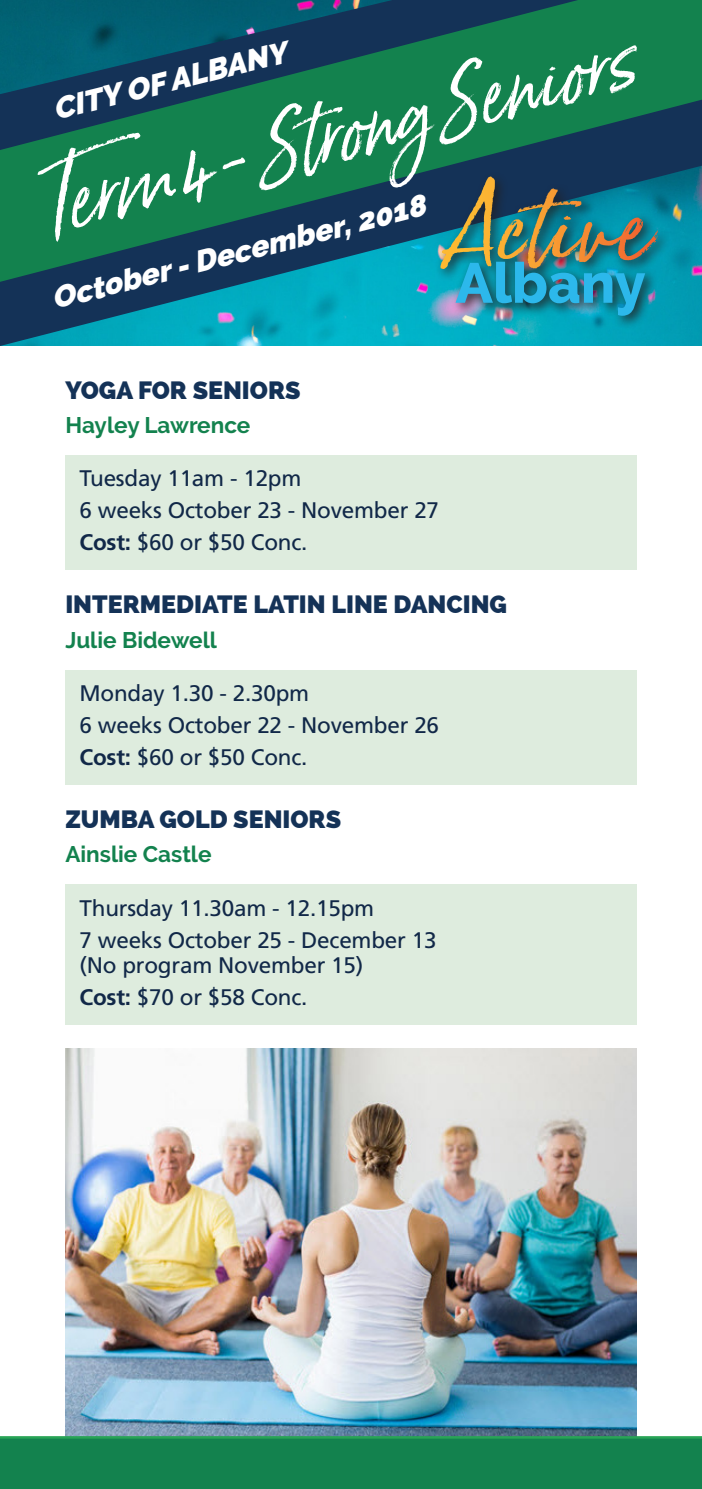
<style>
.page{position:relative;width:702px;height:1489px;background:#fff}
.page>*{position:absolute;margin:0;border:0;box-sizing:border-box;transform-origin:0 0}
.t1{font:italic 80px "Born Ready";color:#fff}
.t2{font:italic 900 30px "Raleway";color:#fff}
.Event{font:800 25px "Raleway";color:#143257}
.Body_YellowBG{font:22.5px/25px "Frutiger LT Std";letter-spacing:-.01em;color:#112848}
.Leader{font:700 22.5px "Raleway";color:#13824e}
.s1{font-size:82.5px}
.s2{font-weight:700}
</style>
<div class="page">
<div style="left:65px;top:455px;width:571px;height:51px;background:#deecde"></div>
<div style="left:65px;top:487px;width:571px;height:51px;background:#deecde"></div>
<div style="left:65px;top:519px;width:571px;height:51px;background:#deecde"></div>
<div style="left:65px;top:669px;width:571px;height:51px;background:#deecde"></div>
<div style="left:65px;top:702px;width:571px;height:50px;background:#deecde"></div>
<div style="left:65px;top:734px;width:571px;height:51px;background:#deecde"></div>
<div style="left:65px;top:884px;width:571px;height:51px;background:#deecde"></div>
<div style="left:65px;top:916px;width:571px;height:76px;background:#deecde"></div>
<div style="left:65px;top:973px;width:571px;height:51px;background:#deecde"></div>
<svg style="left:0;top:0;width:702px;height:346px;background:#0f6c66"></svg>
<div style="left:434px;top:170px;width:237px;height:159px;background:#231f20;opacity:.9"></div>
<img style="left:440px;top:176px;width:205px;height:140px">
<img style="left:65px;top:1048px;width:571px;height:387px">
<svg style="left:0;top:1435px;width:702px;height:53px;background:#168450"></svg>
<p class="t2" style="left:49px;top:93px;width:241px;rotate:-14deg">CITY OF ALBANY</p>
<p class="t1" style="left:24px;top:160px;width:616px;rotate:-14deg"><span class="s1">T</span>erm 4 - Strong Seniors</p>
<p class="t2" style="left:47px;top:281px;width:386px;rotate:-14deg">October - December, 2018</p>
<p class="Event" style="left:65px;top:375px;width:237px">YOGA FOR SENIORS</p>
<p class="Leader" style="left:65px;top:412px;width:186px">Hayley Lawrence</p>
<p class="Body_YellowBG" style="left:79px;top:466px;width:223px">Tuesday 11am - 12pm</p>
<p class="Body_YellowBG" style="left:79px;top:498px;width:361px">6 weeks October 23 - November 27</p>
<p class="Body_YellowBG" style="left:79px;top:530px;width:229px"><span class="s2">Cost:</span> $60 or $50 Conc.</p>
<p class="Event" style="left:65px;top:590px;width:443px">INTERMEDIATE LATIN LINE DANCING</p>
<p class="Leader" style="left:65px;top:626px;width:153px">Julie Bidewell</p>
<p class="Body_YellowBG" style="left:79px;top:680px;width:231px">Monday 1.30 - 2.30pm</p>
<p class="Body_YellowBG" style="left:79px;top:712px;width:361px">6 weeks October 22 - November 26</p>
<p class="Body_YellowBG" style="left:79px;top:745px;width:229px"><span class="s2">Cost:</span> $60 or $50 Conc.</p>
<p class="Event" style="left:65px;top:804px;width:277px">ZUMBA GOLD SENIORS</p>
<p class="Leader" style="left:65px;top:841px;width:148px">Ainslie Castle</p>
<p class="Body_YellowBG" style="left:79px;top:895px;width:296px">Thursday 11.30am - 12.15pm</p>
<p class="Body_YellowBG" style="left:79px;top:927px;width:358px">7 weeks October 25 - December 13 (No program November 15)</p>
<p class="Body_YellowBG" style="left:79px;top:984px;width:229px"><span class="s2">Cost:</span> $70 or $58 Conc.</p>
</div>
